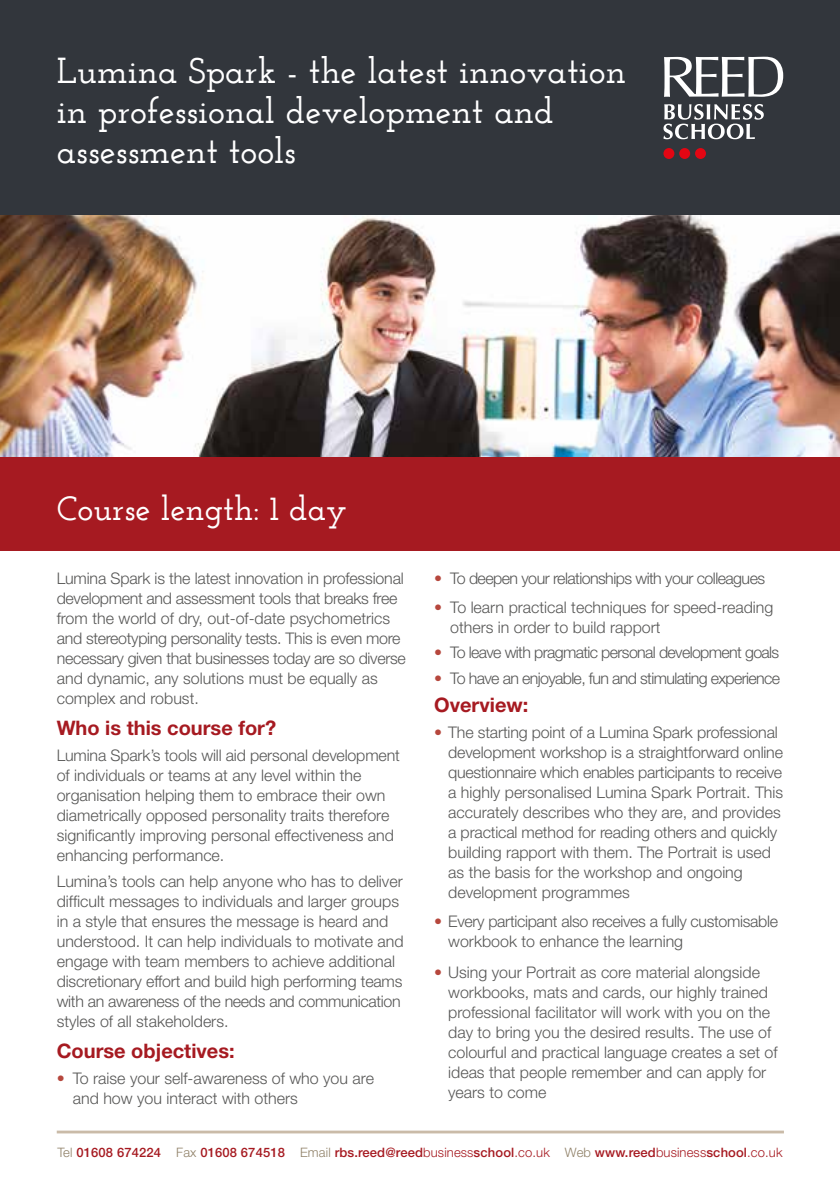
<style>
.page{position:relative;width:840px;height:1191px;background:#fff}
.page>*{position:absolute;margin:0;border:0;box-sizing:border-box;transform-origin:0 0}
.t1{font:600 36px/40px "Josefin Slab";color:#fff}
.t2{font:600 34px "Josefin Slab";color:#fff}
.t3{font:700 20px "Helvetica Neue";color:#a61a21}
.t4{font:300 16px/20px "Helvetica Neue";color:#575756}
.t5{font:300 16px/20px "Helvetica Neue";letter-spacing:-.02em;color:#575756}
.t6{font:300 16px "Helvetica Neue";letter-spacing:-.04em;color:#575756}
.t7{font:300 16px "Helvetica Neue";letter-spacing:-.035em;color:#575756}
.t8{font:500 13px "Helvetica Neue";letter-spacing:.01em;color:#a61a21}
.s1{color:#b6473d}
.s2{font-weight:300;color:#908168}
.s3{font-weight:300}
</style>
<div class="page">
<hr style="left:57px;top:1130px;width:726px;height:3px;background:#cabba8">
<div style="left:0;top:456px;width:839px;height:95px;background:#a61a21"></div>
<div style="left:0;top:0;width:839px;height:216px;background:#32363c"></div>
<svg style="left:664px;top:57px;width:118px;height:40px"></svg>
<div style="left:663px;top:148px;width:11px;height:11px;background:#e30613;border-radius:50%"></div>
<svg style="left:678px;top:148px;width:11px;height:11px"></svg>
<div style="left:694px;top:148px;width:11px;height:11px;background:#e30613;border-radius:50%"></div>
<svg style="left:663px;top:104px;width:100px;height:35px"></svg>
<img style="left:0;top:216px;width:839px;height:240px">
<h1 class="t1" style="left:57px;top:50px;width:570px">Lumina Spark - the latest innovation in professional development and assessment tools</h1>
<h2 class="t2" style="left:57px;top:488px;width:291px">Course length: 1 day</h2>
<p class="t5" style="left:57px;top:568px;width:350px">Lumina Spark is the latest innovation in professional development and assessment tools that breaks free from the world of dry, out-of-date psychometrics and stereotyping personality tests. This is even more necessary given that businesses today are so diverse and dynamic, any solutions must be equally as complex and robust.</p>
<p class="t3" style="left:57px;top:716px;width:221px">Who is this course for?</p>
<p class="t4" style="left:57px;top:745px;width:344px">Lumina Spark’s tools will aid personal development of individuals or teams at any level within the organisation helping them to embrace their own diametrically opposed personality traits therefore significantly improving personal effectiveness and enhancing performance.</p>
<p class="t4" style="left:57px;top:870px;width:348px">Lumina’s tools can help anyone who has to deliver difficult messages to individuals and larger groups in a style that ensures the message is heard and understood. It can help individuals to motivate and engage with team members to achieve additional discretionary effort and build high performing teams with an awareness of the needs and communication styles of all stakeholders.</p>
<p class="t3" style="left:57px;top:1038px;width:179px">Course objectives:</p>
<p class="t4" style="left:73px;top:1067px;width:302px;text-indent:-16px"><span class="s1">•</span> To raise your self-awareness of who you are and how you interact with others</p>
<p class="t7" style="left:434px;top:568px;width:332px"><span class="s1">•</span> To deepen your relationships with your colleagues</p>
<p class="t4" style="left:450px;top:596px;width:324px;text-indent:-16px"><span class="s1">•</span> To learn practical techniques for speed-reading others in order to build rapport</p>
<p class="t6" style="left:434px;top:643px;width:346px"><span class="s1">•</span> To leave with pragmatic personal development goals</p>
<p class="t6" style="left:434px;top:668px;width:347px"><span class="s1">•</span> To have an enjoyable, fun and stimulating experience</p>
<p class="t3" style="left:434px;top:693px;width:96px">Overview:</p>
<p class="t4" style="left:448px;top:722px;width:336px;text-indent:-14px"><span class="s1">•</span> The starting point of a Lumina Spark professional development workshop is a straightforward online questionnaire which enables participants to receive a highly personalised Lumina Spark Portrait. This accurately describes who they are, and provides a practical method for reading others and quickly building rapport with them. The Portrait is used as the basis for the workshop and ongoing development programmes</p>
<p class="t5" style="left:448px;top:910px;width:331px;text-indent:-14px"><span class="s1">•</span> Every participant also receives a fully customisable workbook to enhance the learning</p>
<p class="t4" style="left:448px;top:962px;width:331px;text-indent:-14px"><span class="s1">•</span> Using your Portrait as core material alongside workbooks, mats and cards, our highly trained professional facilitator will work with you on the day to bring you the desired results. The use of colourful and practical language creates a set of ideas that people remember and can apply for years to come</p>
<p class="t8" style="left:57px;top:1144px;width:726px"><span class="s2">Tel</span> 01608 674224 <span class="s2">Fax</span> 01608 674518 <span class="s2">Email</span> rbs.reed@reed<span class="s3">business</span>school<span class="s3">.co.uk</span> <span class="s2">Web</span> www.reed<span class="s3">business</span>school<span class="s3">.co.uk</span></p>
</div>
